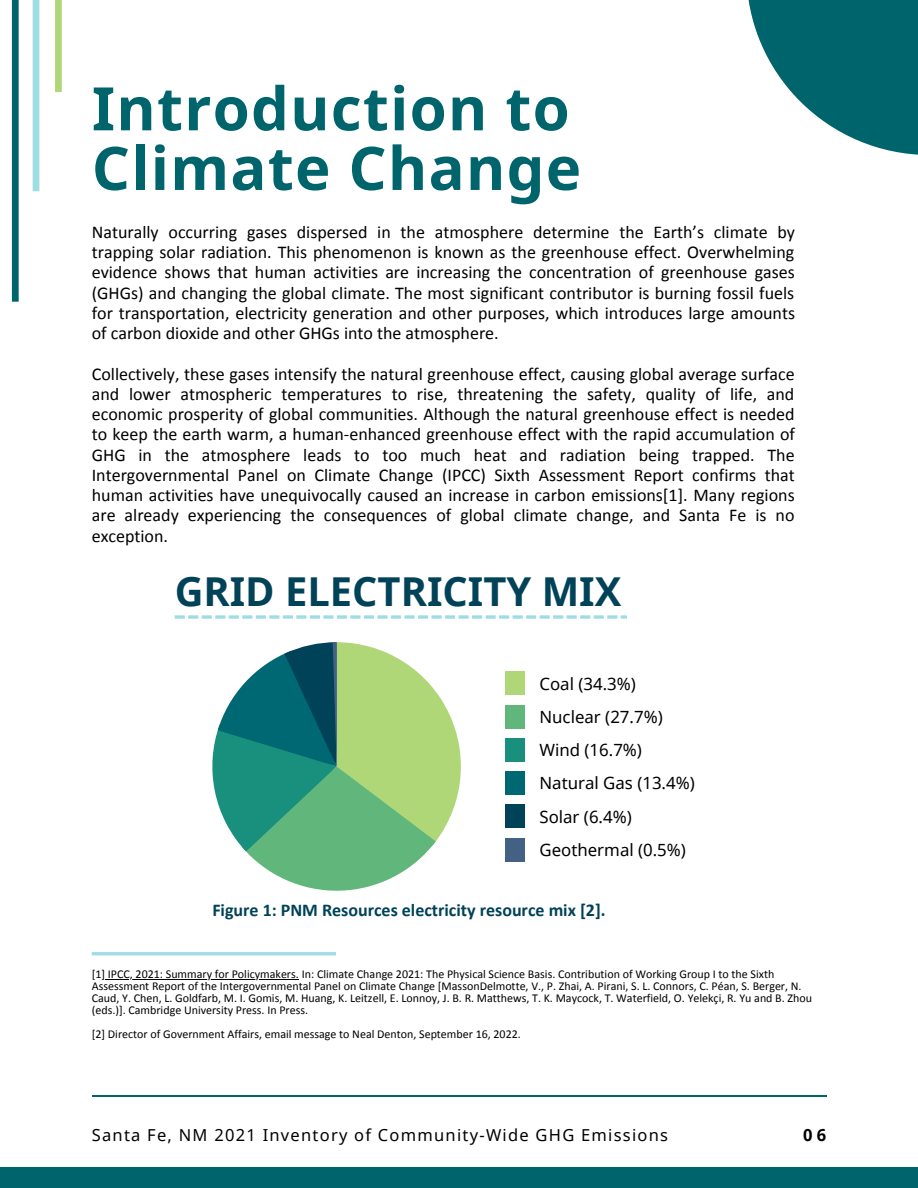
<style>
.page{position:relative;width:918px;height:1188px;background:#fff}
.page>*{position:absolute;margin:0;border:0;box-sizing:border-box;transform-origin:0 0}
.t1{font:700 60px/59.7px "Noto Sans";letter-spacing:.02em;color:#00646c}
.t2{font:700 39.9px "Noto Sans";color:#004258}
.t3{font:18px/20.2px "Calibri";color:#000;text-align:justify}
.t4{font:700 18px "Calibri";color:#004258}
.t5{font:16.8px "Noto Sans";color:#000}
.t6{font:16.5px "Noto Sans";letter-spacing:.075em;color:#000}
.t7{font:700 16.5px "Noto Sans";color:#000}
.t8{font:12px/12px "Calibri";color:#000}
</style>
<div class="page">
<div style="left:33px;top:0;width:6px;height:191px;background:#9fdde4"></div>
<div style="left:55px;top:0;width:7px;height:92px;background:#afd778"></div>
<div style="left:12px;top:0;width:7px;height:302px;background:#00646c"></div>
<div style="left:0;top:1168px;width:918px;height:20px;background:#00646c"></div>
<svg style="left:748px;top:0;width:170px;height:155px;fill:#00646c"></svg>
<hr style="left:92px;top:952px;width:244px;height:3px;background:#9fdde4">
<hr style="left:92px;top:1095px;width:734px;height:1px;background:#00646c">
<hr style="left:105px;top:979px;width:194px;height:1px;background:#000">
<svg style="left:212px;top:642px;width:249px;height:249px"></svg>
<div style="left:505px;top:705px;width:19px;height:23px;background:#61b67c"></div>
<div style="left:505px;top:838px;width:19px;height:23px;background:#436283"></div>
<div style="left:505px;top:772px;width:19px;height:23px;background:#006872"></div>
<div style="left:505px;top:672px;width:19px;height:23px;background:#afd778"></div>
<div style="left:505px;top:738px;width:19px;height:23px;background:#19907d"></div>
<div style="left:505px;top:805px;width:19px;height:23px;background:#004258"></div>
<svg style="left:175px;top:615px;width:10px;height:4px"></svg>
<svg style="left:188px;top:615px;width:10px;height:4px"></svg>
<svg style="left:202px;top:615px;width:10px;height:4px"></svg>
<svg style="left:215px;top:615px;width:10px;height:4px"></svg>
<svg style="left:229px;top:615px;width:10px;height:4px"></svg>
<svg style="left:242px;top:615px;width:10px;height:4px"></svg>
<svg style="left:256px;top:615px;width:10px;height:4px"></svg>
<svg style="left:269px;top:615px;width:10px;height:4px"></svg>
<svg style="left:283px;top:615px;width:10px;height:4px"></svg>
<svg style="left:296px;top:615px;width:10px;height:4px"></svg>
<svg style="left:310px;top:615px;width:10px;height:4px"></svg>
<svg style="left:323px;top:615px;width:11px;height:4px"></svg>
<svg style="left:337px;top:615px;width:10px;height:4px"></svg>
<svg style="left:350px;top:615px;width:11px;height:4px"></svg>
<svg style="left:364px;top:615px;width:10px;height:4px"></svg>
<svg style="left:377px;top:615px;width:11px;height:4px"></svg>
<svg style="left:391px;top:615px;width:10px;height:4px"></svg>
<svg style="left:404px;top:615px;width:11px;height:4px"></svg>
<svg style="left:418px;top:615px;width:10px;height:4px"></svg>
<svg style="left:431px;top:615px;width:11px;height:4px"></svg>
<svg style="left:445px;top:615px;width:10px;height:4px"></svg>
<svg style="left:459px;top:615px;width:10px;height:4px"></svg>
<svg style="left:472px;top:615px;width:10px;height:4px"></svg>
<svg style="left:486px;top:615px;width:10px;height:4px"></svg>
<svg style="left:499px;top:615px;width:10px;height:4px"></svg>
<svg style="left:513px;top:615px;width:10px;height:4px"></svg>
<svg style="left:526px;top:615px;width:10px;height:4px"></svg>
<svg style="left:540px;top:615px;width:10px;height:4px"></svg>
<svg style="left:553px;top:615px;width:10px;height:4px"></svg>
<svg style="left:567px;top:615px;width:10px;height:4px"></svg>
<svg style="left:580px;top:615px;width:10px;height:4px"></svg>
<svg style="left:594px;top:615px;width:10px;height:4px"></svg>
<svg style="left:607px;top:615px;width:10px;height:4px"></svg>
<svg style="left:621px;top:615px;width:6px;height:4px"></svg>
<h1 class="t1" style="left:92px;top:77px;width:491px">Introduction to<br>Climate Change</h1>
<p class="t3" style="left:92px;top:223px;width:705px">Naturally occurring gases dispersed in the atmosphere determine the Earth’s climate by trapping solar radiation. This phenomenon is known as the greenhouse effect. Overwhelming evidence shows that human activities are increasing the concentration of greenhouse gases (GHGs) and changing the global climate. The most significant contributor is burning fossil fuels for transportation, electricity generation and other purposes, which introduces large amounts of carbon dioxide and other GHGs into the atmosphere.</p>
<p class="t3" style="left:92px;top:365px;width:705px">Collectively, these gases intensify the natural greenhouse effect, causing global average surface and lower atmospheric temperatures to rise, threatening the safety, quality of life, and economic prosperity of global communities. Although the natural greenhouse effect is needed to keep the earth warm, a human-enhanced greenhouse effect with the rapid accumulation of GHG in the atmosphere leads to too much heat and radiation being trapped. The Intergovernmental Panel on Climate Change (IPCC) Sixth Assessment Report confirms that human activities have unequivocally caused an increase in carbon emissions[1]. Many regions are already experiencing the consequences of global climate change, and Santa Fe is no exception.</p>
<h2 class="t2" style="left:175px;top:563px;width:448px">GRID ELECTRICITY MIX</h2>
<p class="t5" style="left:539px;top:672px;width:98px">Coal (34.3%)</p>
<p class="t5" style="left:539px;top:705px;width:125px">Nuclear (27.7%)</p>
<p class="t5" style="left:539px;top:738px;width:104px">Wind (16.7%)</p>
<p class="t5" style="left:539px;top:771px;width:157px">Natural Gas (13.4%)</p>
<p class="t5" style="left:539px;top:805px;width:94px">Solar (6.4%)</p>
<p class="t5" style="left:539px;top:838px;width:148px">Geothermal (0.5%)</p>
<p class="t4" style="left:212px;top:902px;width:395px">Figure 1: PNM Resources electricity resource mix [2].</p>
<p class="t8" style="left:92px;top:969px;width:722px">[1] IPCC, 2021: Summary for Policymakers. In: Climate Change 2021: The Physical Science Basis. Contribution of Working Group I to the Sixth Assessment Report of the Intergovernmental Panel on Climate Change [MassonDelmotte, V., P. Zhai, A. Pirani, S. L. Connors, C. Péan, S. Berger, N.<br>Caud, Y. Chen, L. Goldfarb, M. I. Gomis, M. Huang, K. Leitzell, E. Lonnoy, J. B. R. Matthews, T. K. Maycock, T. Waterfield, O. Yelekçi, R. Yu and B. Zhou (eds.)]. Cambridge University Press. In Press.</p>
<p class="t8" style="left:92px;top:1029px;width:431px">[2] Director of Government Affairs, email message to Neal Denton, September 16, 2022.</p>
<p class="t6" style="left:92px;top:1124px;width:578px">Santa Fe, NM 2021 Inventory of Community-Wide GHG Emissions</p>
<p class="t7" style="left:803px;top:1124px;width:24px">06</p>
</div>
